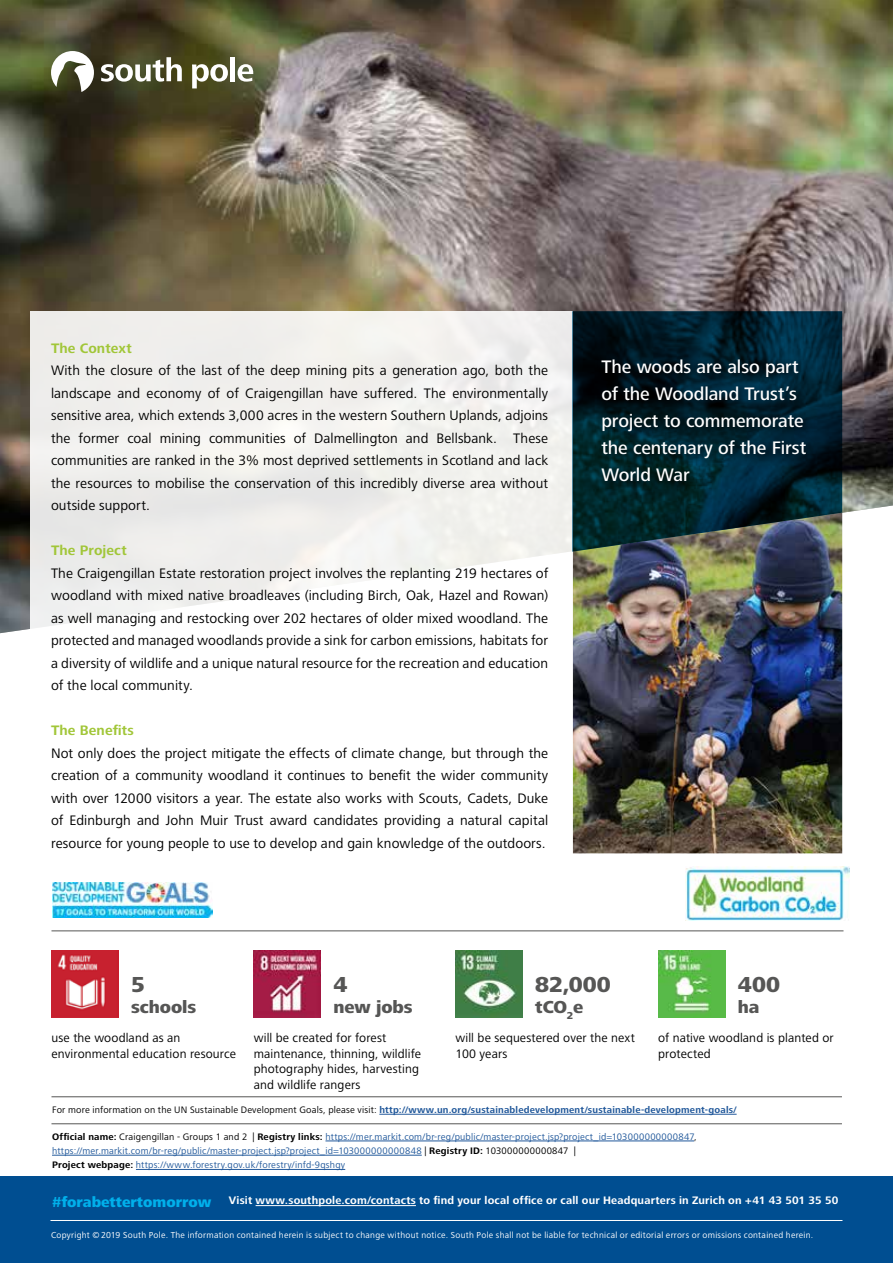
<style>
.page{position:relative;width:893px;height:1263px;background:#fff}
.page>*{position:absolute;margin:0;border:0;box-sizing:border-box;transform-origin:0 0}
.t1{font:800 22.5px "Frutiger Next LT";color:#565655}
.t2{font:500 18.75px/27px "Frutiger Next LT";letter-spacing:-.005em;color:#fff}
.t3{font:800 18px "Frutiger Next LT";letter-spacing:-.005em;color:#565655}
.t4{font:800 15px "Frutiger Next LT";color:#00b0eb}
.t5{font:14.25px/22.5px "Frutiger Next LT";letter-spacing:.005em;color:#000;text-align:justify}
.t6{font:700 14.25px "Frutiger Next LT";letter-spacing:.01em;color:#a1c638}
.t7{font:12.75px/15.8px "Frutiger Next LT";letter-spacing:.01em;color:#000}
.t8{font:700 11.25px "Frutiger Next LT";letter-spacing:.015em;color:#fff}
.t9{font:9.75px/14.2px "Frutiger Next LT";letter-spacing:.02em;color:#22599b}
.t10{font:700 9.75px "Frutiger Next LT";letter-spacing:.02em;color:#22599b}
.t11{font:9px "Frutiger Next LT";letter-spacing:.03em;color:#fff}
.s1{font-weight:400;color:#000}
.s2{font-weight:700;color:#000}
.s3{color:#000}
</style>
<div class="page">
<img style="left:572px;top:633px;width:270px;height:220px">
<img style="left:0;top:0;width:893px;height:633px">
<div style="left:30px;top:311px;width:542px;height:553px;background:linear-gradient(to bottom,#ecebe8,#fff)"></div>
<img style="left:52px;top:882px;width:160px;height:36px">
<hr style="left:51px;top:930px;width:792px;height:1px;background:#565655">
<svg style="left:572px;top:311px;width:270px;height:241px;background:#102d36"></svg>
<svg style="left:597px;top:355px;width:219px;height:136px;background:#001e2a"></svg>
<div style="left:0;top:1177px;width:893px;height:86px;background:#004e91"></div>
<hr style="left:256px;top:1205px;width:160px;height:1px;background:#fff">
<hr style="left:50px;top:1220px;width:792px;height:1px;background:#fff">
<hr style="left:379px;top:1114px;width:358px;height:1px;background:#22599b">
<hr style="left:325px;top:1141px;width:369px;height:1px;background:#22599b">
<hr style="left:52px;top:1155px;width:370px;height:1px;background:#22599b">
<hr style="left:136px;top:1169px;width:209px;height:1px;background:#22599b">
<hr style="left:51px;top:1096px;width:791px;height:1px;background:#565655">
<hr style="left:51px;top:1123px;width:791px;height:1px;background:#565655">
<img style="left:51px;top:950px;width:67px;height:67px">
<img style="left:254px;top:950px;width:67px;height:67px">
<img style="left:455px;top:950px;width:67px;height:67px">
<img style="left:658px;top:950px;width:67px;height:67px">
<svg style="left:101px;top:57px;width:81px;height:25px"></svg>
<svg style="left:192px;top:64px;width:36px;height:24px"></svg>
<div style="left:230px;top:57px;width:5px;height:24px;background:#fff"></div>
<svg style="left:238px;top:64px;width:15px;height:18px"></svg>
<svg style="left:51px;top:51px;width:43px;height:41px"></svg>
<img style="left:685px;top:866px;width:164px;height:54px">
<p class="t6" style="left:51px;top:340px;width:82px">The Context</p>
<p class="t5" style="left:51px;top:359px;width:499px">With the closure of the last of the deep mining pits a generation ago, both the landscape and economy of of Craigengillan have suffered. The environmentally sensitive area, which extends 3,000 acres in the western Southern Uplands, adjoins the former coal mining communities of Dalmellington and Bellsbank. These communities are ranked in the 3% most deprived settlements in Scotland and lack the resources to mobilise the conservation of this incredibly diverse area without outside support.</p>
<p class="t6" style="left:51px;top:542px;width:77px">The Project</p>
<p class="t5" style="left:51px;top:562px;width:499px">The Craigengillan Estate restoration project involves the replanting 219 hectares of woodland with mixed native broadleaves (including Birch, Oak, Hazel and Rowan) as well managing and restocking over 202 hectares of older mixed woodland. The protected and managed woodlands provide a sink for carbon emissions, habitats for a diversity of wildlife and a unique natural resource for the recreation and education of the local community.</p>
<p class="t6" style="left:51px;top:722px;width:84px">The Benefits</p>
<p class="t5" style="left:51px;top:742px;width:499px">Not only does the project mitigate the effects of climate change, but through the creation of a community woodland it continues to benefit the wider community with over 12000 visitors a year. The estate also works with Scouts, Cadets, Duke of Edinburgh and John Muir Trust award candidates providing a natural capital resource for young people to use to develop and gain knowledge of the outdoors.</p>
<h2 class="t2" style="left:601px;top:353px;width:206px">The woods are also part of the Woodland Trust’s project to commemorate the centenary of the First<br>World War</h2>
<h1 class="t1" style="left:131px;top:972px;width:15px">5</h1>
<h1 class="t1" style="left:333px;top:972px;width:15px">4</h1>
<p class="t3" style="left:131px;top:997px;width:66px">schools</p>
<p class="t3" style="left:333px;top:997px;width:81px">new jobs</p>
<p class="t7" style="left:52px;top:1030px;width:186px">use the woodland as an environmental education resource</p>
<p class="t7" style="left:254px;top:1030px;width:169px">will be created for forest maintenance, thinning, wildlife photography hides, harvesting and wildlife rangers</p>
<h1 class="t1" style="left:535px;top:972px;width:77px">82,000</h1>
<p class="t3" style="left:535px;top:997px;width:50px">tCO<sub>2</sub>e</p>
<p class="t7" style="left:455px;top:1030px;width:181px">will be sequestered over the next<br>100 years</p>
<h1 class="t1" style="left:738px;top:972px;width:43px">400</h1>
<p class="t3" style="left:738px;top:997px;width:23px">ha</p>
<p class="t7" style="left:658px;top:1030px;width:177px">of native woodland is planted or protected</p>
<p class="t10" style="left:52px;top:1104px;width:686px"><span class="s1">For more information on the UN Sustainable Development Goals, please visit:</span> http://www.un.org/sustainabledevelopment/sustainable-development-goals/</p>
<p class="t9" style="left:52px;top:1129px;width:646px"><span class="s2">Official name:</span> <span class="s3">Craigengillan - Groups 1 and 2 |</span> <span class="s2">Registry links:</span> https://mer.markit.com/br-reg/public/master-project.jsp?project_id=103000000000847<span class="s3">, </span>https://mer.markit.com/br-reg/public/master-project.jsp?project_id=103000000000848 <span class="s3">|</span> <span class="s2">Registry ID:</span> <span class="s3">103000000000847 |<br></span><span class="s2">Project webpage:</span> https://www.forestry.gov.uk/forestry/infd-9qshgy</p>
<p class="t4" style="left:52px;top:1194px;width:161px">#forabettertomorrow</p>
<p class="t8" style="left:229px;top:1194px;width:611px">Visit www.southpole.com/contacts to find your local office or call our Headquarters in Zurich on + 41 43 501 35 50</p>
<p class="t11" style="left:51px;top:1230px;width:764px">Copyright © 2019 South Pole. The information contained herein is subject to change without notice. South Pole shall not be liable for technical or editorial errors or omissions contained herein.</p>
</div>
